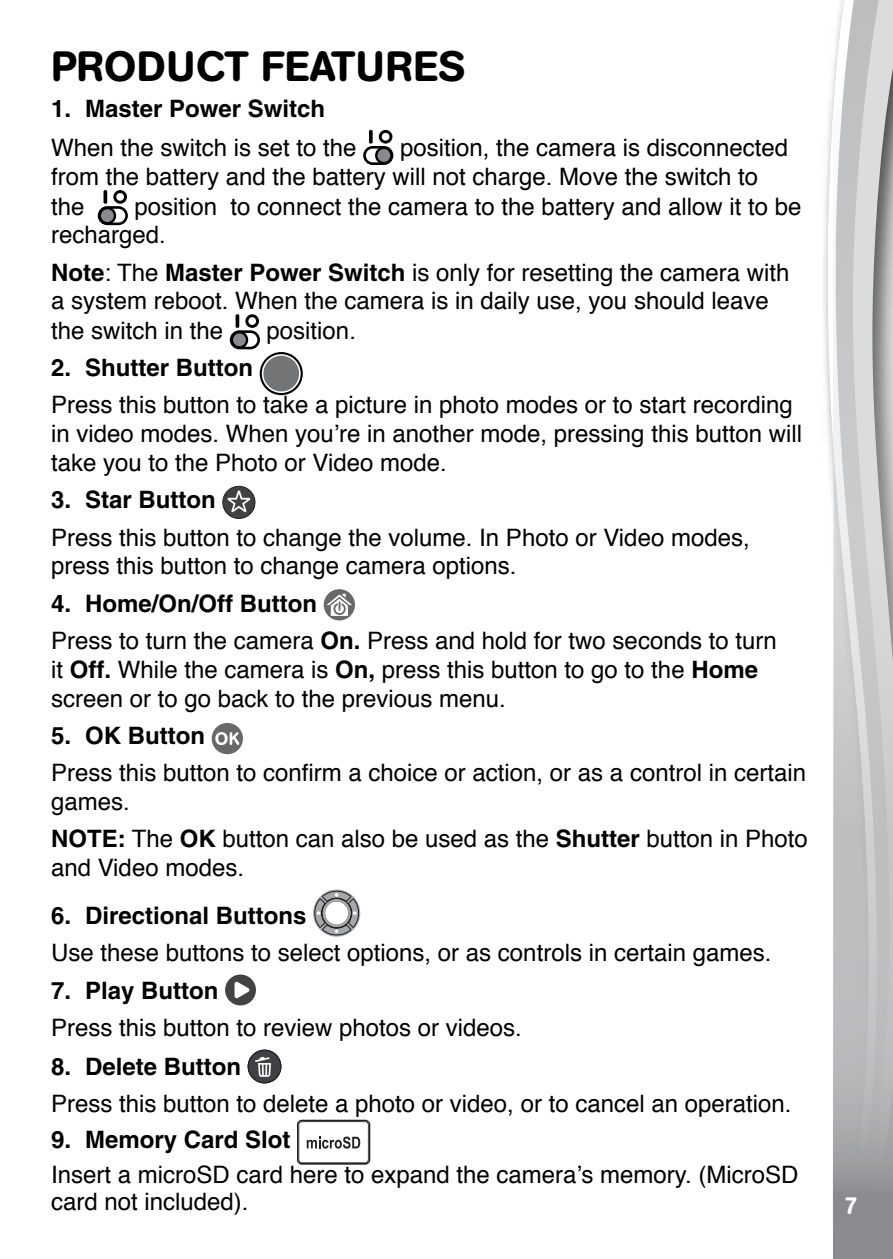
<style>
.page{position:relative;width:893px;height:1259px;background:#fff}
.page>*{position:absolute;margin:0;border:0;box-sizing:border-box;transform-origin:0 0}
.t1{font:500 42px "AG Book Rounded";letter-spacing:.02em;color:#000}
.t2{font:24px/28.8px "Helvetica";color:#000}
.t3{font:700 24px "Helvetica";color:#000}
.t4{font:500 24px "AG Book Rounded";color:#fff}
.s1{font-weight:700}
</style>
<div class="page">
<div style="left:820px;top:0;width:73px;height:1259px;background:#000;opacity:.75"></div>
<svg style="left:827px;top:0;width:6px;height:1227px"></svg>
<svg style="left:833px;top:0;width:60px;height:1259px;background:#c1c3c4"></svg>
<div style="left:765px;top:1227px;width:68px;height:32px;background:#fff"></div>
<div style="left:363px;top:146px;width:30px;height:19px;border:3px solid #000;border-radius:8px"></div>
<svg style="left:379px;top:130px;width:13px;height:14px"></svg>
<svg style="left:369px;top:130px;width:4px;height:14px"></svg>
<svg style="left:376px;top:148px;width:15px;height:15px"></svg>
<div style="left:375px;top:147px;width:18px;height:17px;border:2px solid #000;border-radius:50%"></div>
<div style="left:98px;top:206px;width:30px;height:19px;border:3px solid #000;border-radius:8px"></div>
<svg style="left:113px;top:190px;width:14px;height:14px"></svg>
<hr style="left:104px;top:190px;width:3px;height:14px;background:#000;border-radius:2px">
<div style="left:100px;top:208px;width:15px;height:15px;background:#898b8e;border-radius:50%"></div>
<div style="left:99px;top:207px;width:17px;height:17px;border:2px solid #000;border-radius:50%"></div>
<div style="left:230px;top:330px;width:30px;height:19px;border:3px solid #000;border-radius:8px"></div>
<svg style="left:245px;top:314px;width:14px;height:14px"></svg>
<hr style="left:236px;top:314px;width:3px;height:14px;background:#000;border-radius:2px">
<div style="left:232px;top:332px;width:15px;height:15px;background:#898b8e;border-radius:50%"></div>
<div style="left:231px;top:331px;width:17px;height:17px;border:2px solid #000;border-radius:50%"></div>
<div style="left:260px;top:352px;width:43px;height:43px;border:2px solid #000;border-radius:50%"></div>
<div style="left:263px;top:356px;width:36px;height:35px;background:#727476;border-radius:50%"></div>
<div style="left:223px;top:486px;width:32px;height:32px;background:#414144;border-radius:50%"></div>
<div style="left:222px;top:486px;width:33px;height:33px;border:1px solid #232021;border-radius:50%"></div>
<svg style="left:227px;top:490px;width:24px;height:22px"></svg>
<div style="left:324px;top:589px;width:31px;height:31px;background:#67686a;border-radius:50%"></div>
<svg style="left:326px;top:594px;width:26px;height:22px"></svg>
<div style="left:212px;top:723px;width:31px;height:31px;background:#67686a;border-radius:50%"></div>
<svg style="left:215px;top:732px;width:24px;height:13px"></svg>
<svg style="left:314px;top:889px;width:45px;height:48px"></svg>
<div style="left:225px;top:974px;width:31px;height:31px;background:#444245;border-radius:50%"></div>
<svg style="left:235px;top:981px;width:15px;height:17px"></svg>
<div style="left:248px;top:1050px;width:33px;height:33px;background:#414144;border-radius:50%"></div>
<div style="left:248px;top:1049px;width:33px;height:34px;border:1px solid #221f20;border-radius:50%"></div>
<svg style="left:255px;top:1057px;width:16px;height:19px"></svg>
<svg style="left:297px;top:1120px;width:73px;height:44px"></svg>
<h1 class="t1" style="left:51px;top:42px;width:416px">PRODUCT FEATURES</h1>
<p class="t3" style="left:51px;top:93px;width:276px">1. Master Power Switch</p>
<p class="t2" style="left:51px;top:135px;width:307px">When the switch is set to the</p>
<p class="t2" style="left:51px;top:135px;width:739px;text-indent:349px">position, the camera is disconnected from the battery and the battery will not charge. Move the switch to the</p>
<p class="t2" style="left:51px;top:193px;width:752px;text-indent:84px">position to connect the camera to the battery and allow it to be recharged.</p>
<p class="t2" style="left:51px;top:259px;width:740px"><span class="s1">Note</span>: The <span class="s1">Master Power Switch</span> is only for resetting the camera with a system reboot. When the camera is in daily use, you should leave the switch in the</p>
<p class="t2" style="left:267px;top:317px;width:91px">position.</p>
<p class="t3" style="left:51px;top:353px;width:203px">2. Shutter Button</p>
<p class="t2" style="left:51px;top:392px;width:752px">Press this button to take a picture in photo modes or to start recording in video modes. When you’re in another mode, pressing this button will take you to the Photo or Video mode.</p>
<p class="t3" style="left:51px;top:485px;width:166px">3. Star Button</p>
<p class="t2" style="left:51px;top:524px;width:700px">Press this button to change the volume. In Photo or Video modes, press this button to change camera options.</p>
<p class="t2" style="left:51px;top:586px;width:727px;line-height:37.2px"><span class="s1">4. Home/On/Off Button<br></span>Press to turn the camera <span class="s1">On.</span> Press and hold for two seconds to turn</p>
<p class="t2" style="left:51px;top:656px;width:708px">it <span class="s1">Off.</span> While the camera is <span class="s1">On,</span> press this button to go to the <span class="s1">Home </span>screen or to go back to the previous menu.</p>
<p class="t3" style="left:51px;top:721px;width:155px">5. OK Button</p>
<p class="t2" style="left:51px;top:760px;width:756px">Press this button to confirm a choice or action, or as a control in certain games.</p>
<p class="t2" style="left:51px;top:826px;width:758px"><span class="s1">NOTE:</span> The <span class="s1">OK</span> button can also be used as the <span class="s1">Shutter</span> button in Photo and Video modes.</p>
<p class="t3" style="left:51px;top:901px;width:257px">6. Directional Buttons</p>
<p class="t2" style="left:51px;top:940px;width:722px">Use these buttons to select options, or as controls in certain games.</p>
<p class="t3" style="left:51px;top:976px;width:169px">7. Play Button</p>
<p class="t2" style="left:51px;top:1015px;width:472px">Press this button to review photos or videos.</p>
<p class="t3" style="left:51px;top:1051px;width:192px">8. Delete Button</p>
<p class="t2" style="left:51px;top:1090px;width:742px">Press this button to delete a photo or video, or to cancel an operation.</p>
<p class="t3" style="left:51px;top:1124px;width:241px">9. Memory Card Slot</p>
<p class="t2" style="left:51px;top:1162px;width:749px;line-height:27px">Insert a microSD card here to expand the camera’s memory. (MicroSD card not included).</p>
<p class="t4" style="left:844px;top:1191px;width:15px">7</p>
</div>
